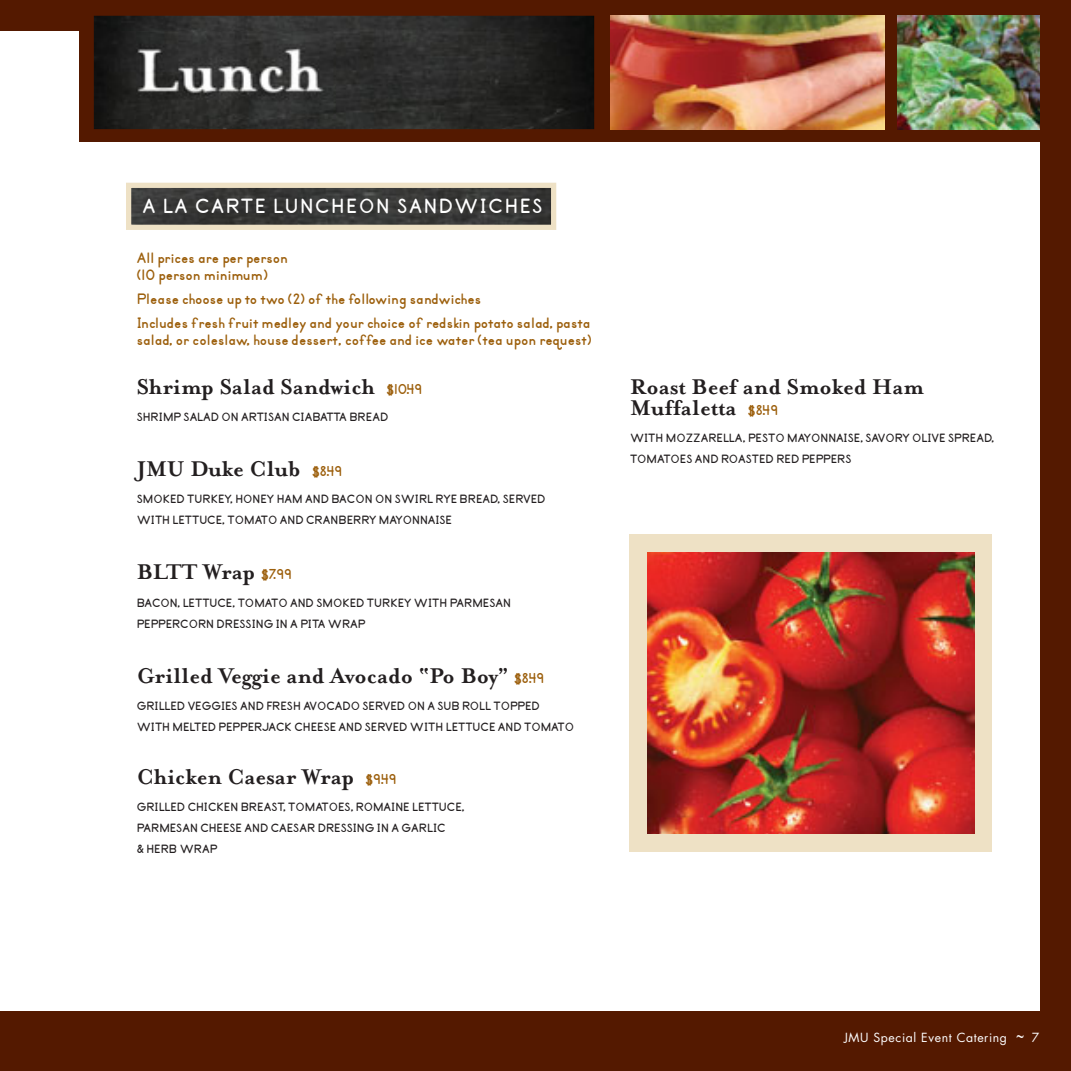
<style>
.page{position:relative;width:1071px;height:1071px;background:#541900}
.page>*{position:absolute;margin:0;border:0;box-sizing:border-box;transform-origin:0 0}
.t1{font:700 26.25px "Primer Print";letter-spacing:.06em;color:#fff}
.t2{font:700 24.5px/21px "Mrs Eaves";color:#231f20}
.t3{font:700 19.25px/17.5px "Primer Print";color:#9c5f0c}
.t4{font:700 15.4px/21px "Primer Print";color:#231f20}
.t5{font:12.25px "Futura";letter-spacing:.05em;color:#fff}
.s1{font-family:"Primer Print";font-size:18.38px;color:#9c5f0c}
.s2{font-family:"Mrs Eaves Roman";font-size:21px}
</style>
<div class="page">
<div style="left:0;top:32px;width:1040px;height:979px;background:#fff"></div>
<div style="left:80px;top:0;width:990px;height:142px;background:#541900"></div>
<img style="left:94px;top:16px;width:500px;height:113px">
<img style="left:109px;top:32px;width:226px;height:86px">
<img style="left:897px;top:16px;width:143px;height:113px">
<img style="left:611px;top:16px;width:274px;height:113px">
<img style="left:132px;top:189px;width:418px;height:35px">
<div style="left:126px;top:183px;width:430px;height:47px;border:5px solid #eee1c5"></div>
<div style="left:629px;top:534px;width:363px;height:318px;background:#eee1c5"></div>
<img style="left:648px;top:552px;width:326px;height:282px">
<h1 class="t1" style="left:142px;top:195px;width:402px">A LA CARTE LUNCHEON SANDWICHES</h1>
<p class="t3" style="left:137px;top:250px;width:153px">All prices are per person (10 person minimum)</p>
<p class="t3" style="left:137px;top:288px;width:455px;line-height:23.8px">Please choose up to two (2) of the following sandwiches<br>Includes fresh fruit medley and your choice of redskin potato salad, pasta</p>
<p class="t3" style="left:137px;top:332px;width:457px">salad, or coleslaw, house dessert, coffee and ice water (tea upon request)</p>
<h2 class="t2" style="left:137px;top:375px;width:287px">Shrimp Salad Sandwich <span class="s1">$10.49</span></h2>
<p class="t4" style="left:137px;top:407px;width:253px">SHRIMP SALAD ON ARTISAN CIABATTA BREAD</p>
<h2 class="t2" style="left:137px;top:457px;width:207px">JMU Duke Club <span class="s1">$8.49</span></h2>
<p class="t4" style="left:137px;top:489px;width:410px">SMOKED TURKEY, HONEY HAM AND BACON ON SWIRL RYE BREAD, SERVED<br>WITH LETTUCE, TOMATO AND CRANBERRY MAYONNAISE</p>
<h2 class="t2" style="left:137px;top:560px;width:156px">BLTT Wrap <span class="s1">$7.99</span></h2>
<p class="t4" style="left:137px;top:593px;width:376px">BACON, LETTUCE, TOMATO AND SMOKED TURKEY WITH PARMESAN<br>PEPPERCORN DRESSING IN A PITA WRAP</p>
<h2 class="t2" style="left:137px;top:664px;width:409px">Grilled Veggie and Avocado “Po Boy” <span class="s1">$8.49</span></h2>
<p class="t4" style="left:137px;top:696px;width:439px">GRILLED VEGGIES AND FRESH AVOCADO SERVED ON A SUB ROLL TOPPED<br>WITH MELTED PEPPERJACK CHEESE AND SERVED WITH LETTUCE AND TOMATO</p>
<h2 class="t2" style="left:137px;top:765px;width:261px">Chicken Caesar Wrap <span class="s1">$9.49</span></h2>
<p class="t4" style="left:137px;top:797px;width:329px">GRILLED CHICKEN BREAST, TOMATOES, ROMAINE LETTUCE,<br>PARMESAN CHEESE AND CAESAR DRESSING IN A GARLIC<br>&amp; HERB WRAP</p>
<h2 class="t2" style="left:630px;top:375px;width:295px">Roast Beef and Smoked Ham<br>Muffaletta <span class="s1">$8.49</span></h2>
<p class="t4" style="left:630px;top:428px;width:366px">WITH MOZZARELLA, PESTO MAYONNAISE, SAVORY OLIVE SPREAD,<br>TOMATOES AND ROASTED RED PEPPERS</p>
<p class="t5" style="left:844px;top:1032px;width:197px">JMU Special Event Catering <span class="s2">~</span> 7</p>
</div>
